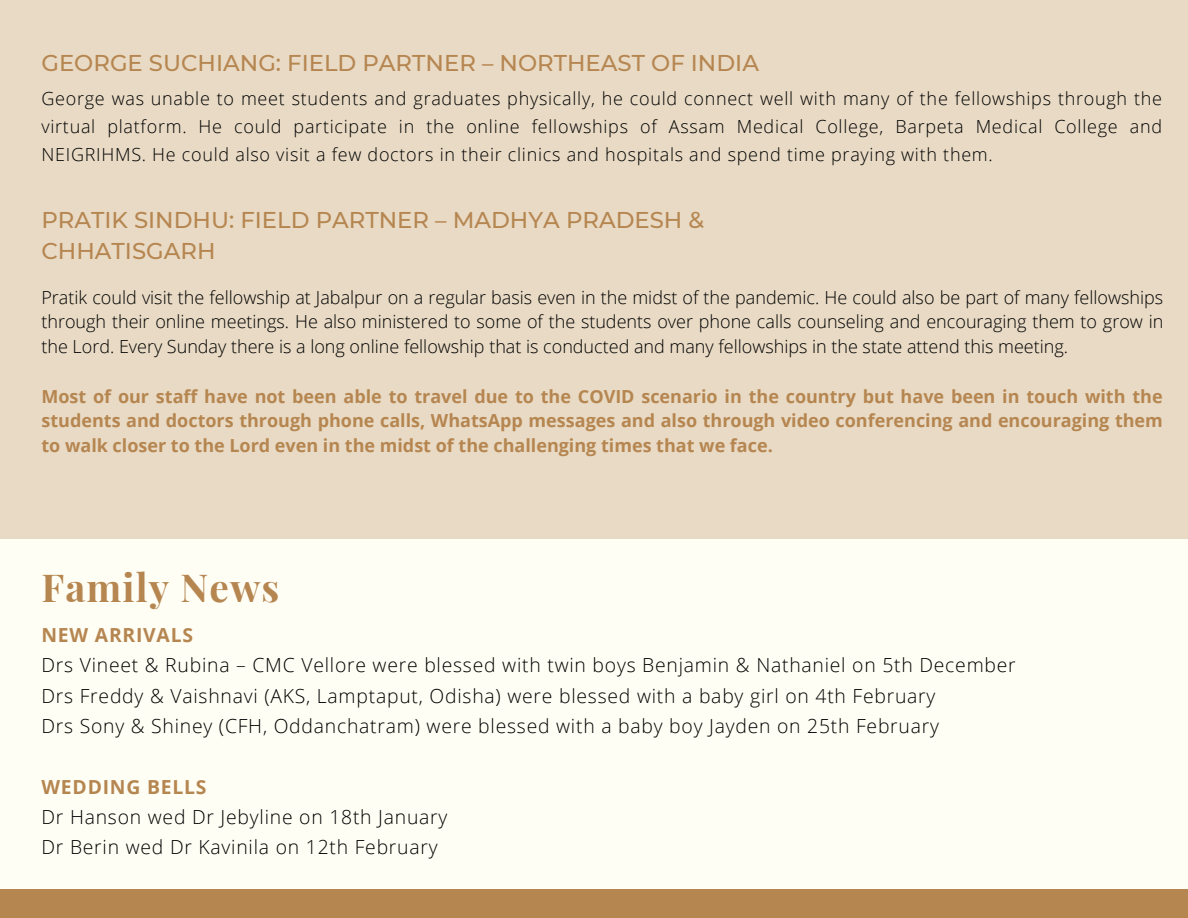
<style>
.page{position:relative;width:1188px;height:918px;background:#fefef4}
.page>*{position:absolute;margin:0;border:0;box-sizing:border-box;transform-origin:0 0}
.t1{font:700 38.55px "Playfair Display";letter-spacing:.03em;color:#b68651}
.t2{font:500 22.8px/31.5px "Montserrat";color:#b68651}
.t3{font:300 19.35px "Open Sans";letter-spacing:.04em;color:#000}
.t4{font:700 19.35px "Open Sans";letter-spacing:.04em;color:#b68651}
.t5{font:300 18px/24.8px "Open Sans";letter-spacing:.02em;color:#000;text-align:justify}
.t6{font:700 18px/24.8px "Open Sans";color:#b68651;text-align:justify}
</style>
<div class="page">
<div style="left:0;top:0;width:1188px;height:539px;background:#e8dac4"></div>
<div style="left:0;top:889px;width:1188px;height:29px;background:#b68651"></div>
<p class="t2" style="left:41px;top:47px;width:719px">GEORGE SUCHIANG: FIELD PARTNER – NORTHEAST OF INDIA</p>
<p class="t5" style="left:41px;top:84px;width:1122px;line-height:28.2px">George was unable to meet students and graduates physically, he could connect well with many of the fellowships through the virtual platform. He could participate in the online fellowships of Assam Medical College, Barpeta Medical College and NEIGRIHMS. He could also visit a few doctors in their clinics and hospitals and spend time praying with them.</p>
<p class="t2" style="left:41px;top:204px;width:664px">PRATIK SINDHU: FIELD PARTNER – MADHYA PRADESH &amp;<br>CHHATISGARH</p>
<p class="t5" style="left:41px;top:284px;width:1123px">Pratik could visit the fellowship at Jabalpur on a regular basis even in the midst of the pandemic. He could also be part of many fellowships through their online meetings. He also ministered to some of the students over phone calls counseling and encouraging them to grow in the Lord. Every Sunday there is a long online fellowship that is conducted and many fellowships in the state attend this meeting.</p>
<p class="t6" style="left:41px;top:383px;width:1123px">Most of our staff have not been able to travel due to the COVID scenario in the country but have been in touch with the students and doctors through phone calls, WhatsApp messages and also through video conferencing and encouraging them to walk closer to the Lord even in the midst of the challenging times that we face.</p>
<p class="t1" style="left:41px;top:560px;width:239px">Family News</p>
<p class="t4" style="left:41px;top:621px;width:153px">NEW ARRIVALS</p>
<p class="t3" style="left:41px;top:652px;width:976px">Drs Vineet &amp; Rubina – CMC Vellore were blessed with twin boys Benjamin &amp; Nathaniel on 5th December</p>
<p class="t3" style="left:41px;top:682px;width:896px">Drs Freddy &amp; Vaishnavi (AKS, Lamptaput, Odisha) were blessed with a baby girl on 4th February</p>
<p class="t3" style="left:41px;top:712px;width:899px">Drs Sony &amp; Shiney (CFH, Oddanchatram) were blessed with a baby boy Jayden on 25th February</p>
<p class="t4" style="left:41px;top:773px;width:167px">WEDDING BELLS</p>
<p class="t3" style="left:41px;top:803px;width:407px">Dr Hanson wed Dr Jebyline on 18th January</p>
<p class="t3" style="left:41px;top:834px;width:398px">Dr Berin wed Dr Kavinila on 12th February</p>
</div>
